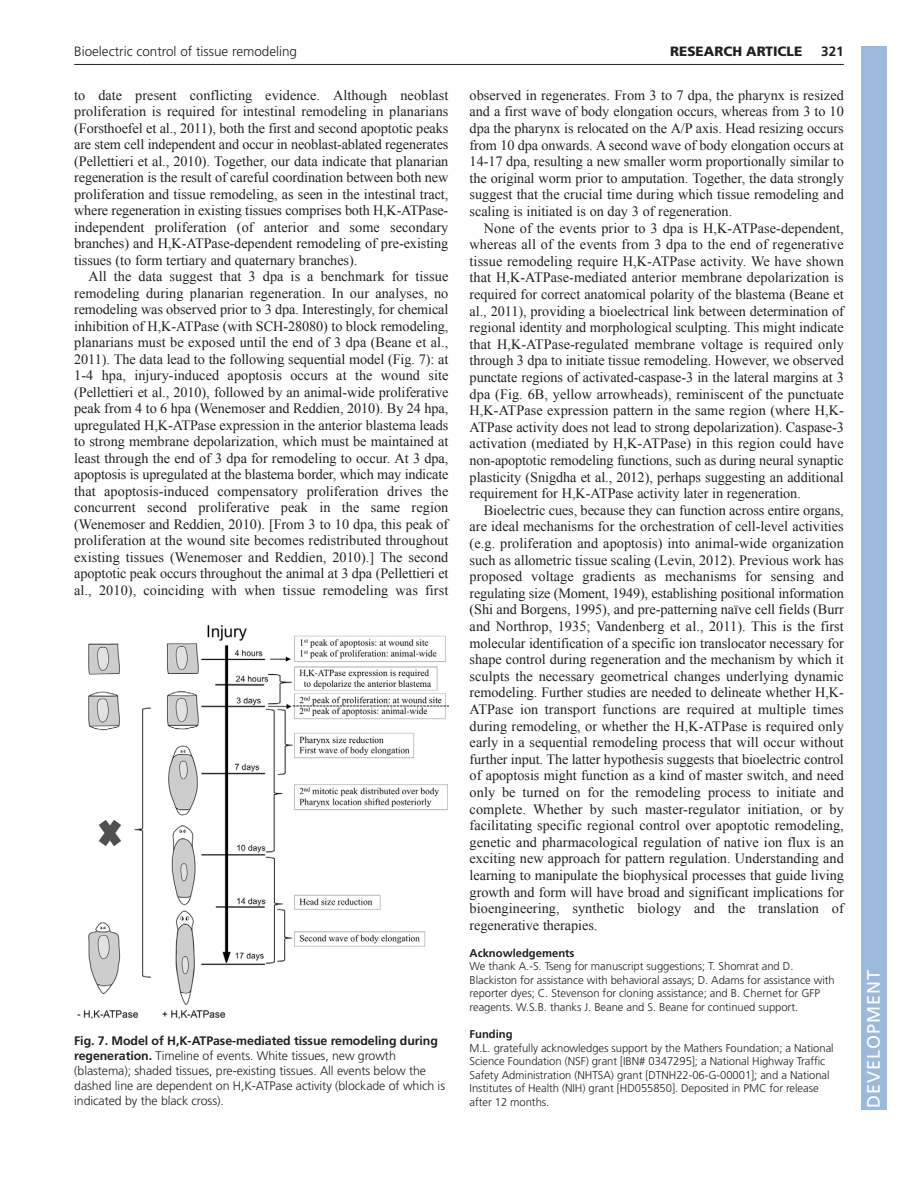
<style>
.page{position:relative;width:918px;height:1188px;background:#fff}
.page>*{position:absolute;margin:0;border:0;box-sizing:border-box;transform-origin:0 0}
.t1{font:18px "Frutiger LT Std";letter-spacing:.055em;color:#fff}
.t2{font:14.25px/16.6px "Times New Roman";letter-spacing:-.005em;color:#231f20;text-align:justify}
.t3{font:300 13.5px "Frutiger";color:#231f20}
.t4{font:900 13.5px "Frutiger LT Std";color:#231f20}
.t5{font:700 13.5px "Frutiger LT Std";color:#231f20}
.t6{font:300 12.3px/15px "Frutiger";letter-spacing:-.005em;color:#231f20}
.t7{font:300 11.25px/13.6px "Frutiger";letter-spacing:-.005em;color:#231f20}
.t8{font:700 11.25px "Frutiger LT Std";color:#231f20}
.s1{font-weight:700}
</style>
<div class="page">
<hr style="left:74px;top:64px;width:770px;height:1px;background:#231f20">
<img style="left:77px;top:624px;width:371px;height:395px">
<div style="left:861px;top:46px;width:25px;height:1064px;background:#9cb9db"></div>
<p class="t3" style="left:74px;top:46px;width:224px">Bioelectric control of tissue remodeling</p>
<p class="t4" style="left:670px;top:46px;width:134px">RESEARCH ARTICLE</p>
<p class="t5" style="left:821px;top:46px;width:24px">321</p>
<p class="t2" style="left:74px;top:87px;width:376px">to date present conflicting evidence. Although neoblast proliferation is required for intestinal remodeling in planarians (Forsthoefel et al., 2011), both the first and second apoptotic peaks are stem cell independent and occur in neoblast-ablated regenerates (Pellettieri et al., 2010). Together, our data indicate that planarian regeneration is the result of careful coordination between both new proliferation and tissue remodeling, as seen in the intestinal tract, where regeneration in existing tissues comprises both H,K-ATPase&shy;independent proliferation (of anterior and some secondary branches) and H,K-ATPase-dependent remodeling of pre-existing tissues (to form tertiary and quaternary branches).</p>
<p class="t2" style="left:74px;top:268px;width:376px;text-indent:14px">All the data suggest that 3 dpa is a benchmark for tissue remodeling during planarian regeneration. In our analyses, no remodeling was observed prior to 3 dpa. Interestingly, for chemical inhibition of H,K-ATPase (with SCH-28080) to block remodeling, planarians must be exposed until the end of 3 dpa (Beane et al., 2011). The data lead to the following sequential model (Fig. 7): at 1-4 hpa, injury-induced apoptosis occurs at the wound site (Pellettieri et al., 2010), followed by an animal-wide proliferative peak from 4 to 6 hpa (Wenemoser and Reddien, 2010). By 24 hpa, upregulated H,K-ATPase expression in the anterior blastema leads to strong membrane depolarization, which must be maintained at least through the end of 3 dpa for remodeling to occur. At 3 dpa, apoptosis is upregulated at the blastema border, which may indicate that apoptosis-induced compensatory proliferation drives the concurrent second proliferative peak in the same region (Wenemoser and Reddien, 2010). [From 3 to 10 dpa, this peak of proliferation at the wound site becomes redistributed throughout existing tissues (Wenemoser and Reddien, 2010).] The second apoptotic peak occurs throughout the animal at 3 dpa (Pellettieri et al., 2010), coinciding with when tissue remodeling was first</p>
<p class="t6" style="left:74px;top:1034px;width:372px"><span class="s1">Fig. 7. Model of H,K-ATPase-mediated tissue remodeling during regeneration.</span> Timeline of events. White tissues, new growth (blastema); shaded tissues, pre-existing tissues. All events below the dashed line are dependent on H,K-ATPase activity (blockade of which is indicated by the black cross).</p>
<p class="t2" style="left:470px;top:87px;width:376px">observed in regenerates. From 3 to 7 dpa, the pharynx is resized and a first wave of body elongation occurs, whereas from 3 to 10 dpa the pharynx is relocated on the A/P axis. Head resizing occurs from 10 dpa onwards. A second wave of body elongation occurs at 14-17 dpa, resulting a new smaller worm proportionally similar to the original worm prior to amputation. Together, the data strongly suggest that the crucial time during which tissue remodeling and scaling is initiated is on day 3 of regeneration.</p>
<p class="t2" style="left:470px;top:219px;width:376px;text-indent:14px">None of the events prior to 3 dpa is H,K-ATPase-dependent, whereas all of the events from 3 dpa to the end of regenerative tissue remodeling require H,K-ATPase activity. We have shown that H,K-ATPase-mediated anterior membrane depolarization is required for correct anatomical polarity of the blastema (Beane et al., 2011), providing a bioelectrical link between determination of regional identity and morphological sculpting. This might indicate that H,K-ATPase-regulated membrane voltage is required only through 3 dpa to initiate tissue remodeling. However, we observed punctate regions of activated-caspase-3 in the lateral margins at 3 dpa (Fig. 6B, yellow arrowheads), reminiscent of the punctuate H,K-ATPase expression pattern in the same region (where H,K-ATPase activity does not lead to strong depolarization). Caspase-3 activation (mediated by H,K-ATPase) in this region could have non-apoptotic remodeling functions, such as during neural synaptic plasticity (Snigdha et al., 2012), perhaps suggesting an additional requirement for H,K-ATPase activity later in regeneration.</p>
<p class="t2" style="left:470px;top:502px;width:376px;text-indent:14px">Bioelectric cues, because they can function across entire organs, are ideal mechanisms for the orchestration of cell-level activities (e.g. proliferation and apoptosis) into animal-wide organization such as allometric tissue scaling (Levin, 2012). Previous work has proposed voltage gradients as mechanisms for sensing and regulating size (Moment, 1949), establishing positional information (Shi and Borgens, 1995), and pre-patterning naïve cell fields (Burr and Northrop, 1935; Vandenberg et al., 2011). This is the first molecular identification of a specific ion translocator necessary for shape control during regeneration and the mechanism by which it sculpts the necessary geometrical changes underlying dynamic remodeling. Further studies are needed to delineate whether H,K-ATPase ion transport functions are required at multiple times during remodeling, or whether the H,K-ATPase is required only early in a sequential remodeling process that will occur without further input. The latter hypothesis suggests that bioelectric control of apoptosis might function as a kind of master switch, and need only be turned on for the remodeling process to initiate and complete. Whether by such master-regulator initiation, or by facilitating specific regional control over apoptotic remodeling, genetic and pharmacological regulation of native ion flux is an exciting new approach for pattern regulation. Understanding and learning to manipulate the biophysical processes that guide living growth and form will have broad and significant implications for bioengineering, synthetic biology and the translation of regenerative therapies.</p>
<p class="t8" style="left:470px;top:948px;width:106px">Acknowledgements</p>
<p class="t7" style="left:470px;top:960px;width:367px">We thank A.-S. Tseng for manuscript suggestions; T. Shomrat and D.<br>Blackiston for assistance with behavioral assays; D. Adams for assistance with reporter dyes; C. Stevenson for cloning assistance; and B. Chernet for GFP reagents. W.S.B. thanks J. Beane and S. Beane for continued support.</p>
<p class="t8" style="left:470px;top:1030px;width:45px">Funding</p>
<p class="t7" style="left:470px;top:1042px;width:366px">M.L. gratefully acknowledges support by the Mathers Foundation; a National Science Foundation (NSF) grant [IBN# 0347295]; a National Highway Traffic Safety Administration (NHTSA) grant [DTNH22-06-G-00001]; and a National Institutes of Health (NIH) grant [HD055850]. Deposited in PMC for release after 12 months.</p>
<p class="t1" style="left:863px;top:1108px;width:140px;rotate:-90deg">DEVELOPMENT</p>
</div>
